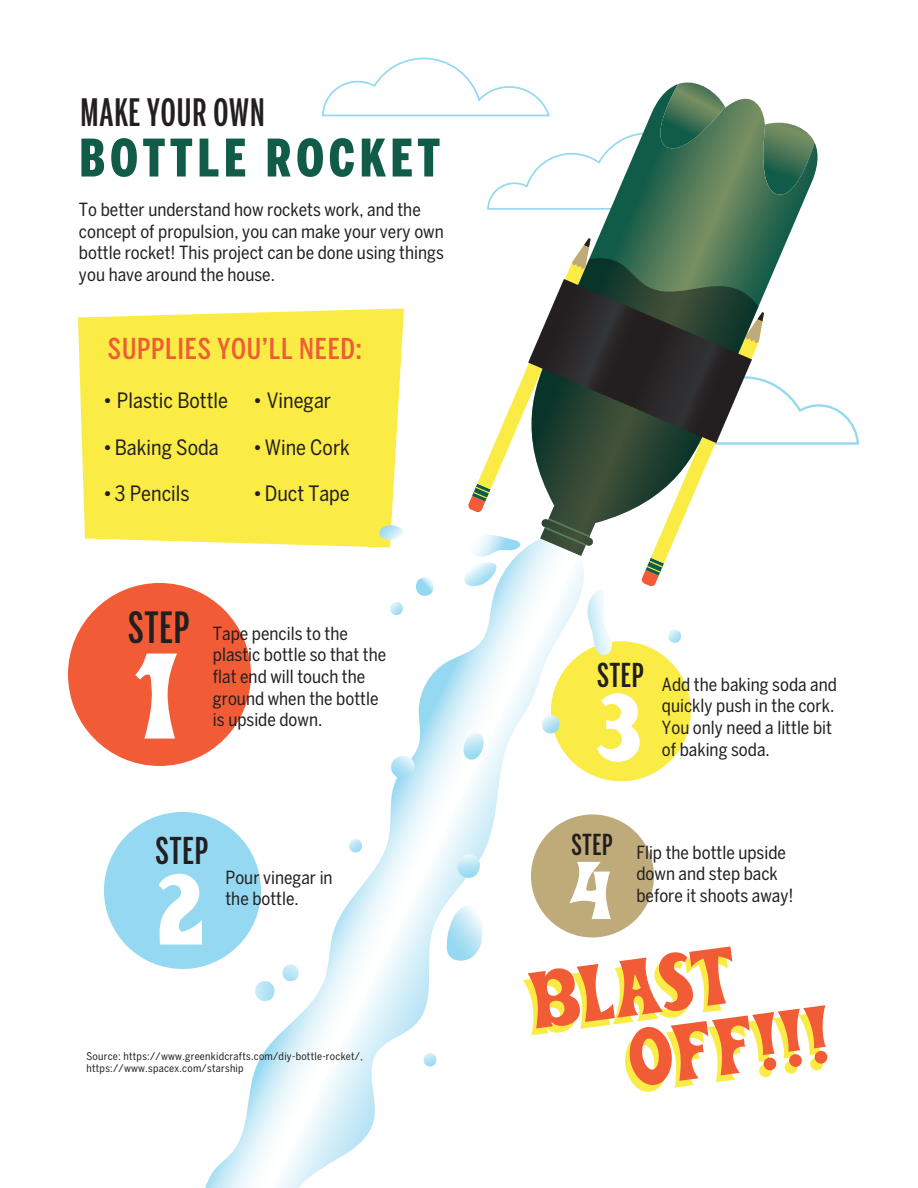
<style>
.page{position:relative;width:918px;height:1188px;background:#fff}
.page>*{position:absolute;margin:0;border:0;box-sizing:border-box;transform-origin:0 0}
.t1{font:89.85px "Beale";color:#fff}
.t2{font:71.7px "Beale";color:#fff}
.t3{font:68.7px "Beale";color:#fff}
.t4{font:60.3px "Beale";color:#fff}
.t5{font:58.95px/71.6px "Beale";color:#f15c37}
.t6{font:900 extra-condensed 51.3px "Benton Sans";letter-spacing:.1em;color:#115c48}
.t7{font:500 ultra-condensed 42.75px "Benton Sans";color:#231f20}
.t8{font:500 ultra-condensed 37.5px "Benton Sans";letter-spacing:.025em;color:#231f20}
.t9{font:500 ultra-condensed 36.6px "Benton Sans";color:#231f20}
.t10{font:500 ultra-condensed 32.7px "Benton Sans";color:#231f20}
.t11{font:500 ultra-condensed 28.65px "Benton Sans";color:#231f20}
.t12{font:500 extra-condensed 28.5px "Benton Sans";letter-spacing:.025em;color:#f15c37}
.t13{font:condensed 21px "Benton Sans";color:#231f20}
.t14{font:condensed 18px/21.6px "Benton Sans";color:#231f20}
.t15{font:condensed 10.5px/11.7px "Benton Sans";letter-spacing:.025em;color:#231f20}
</style>
<div class="page">
<svg style="left:487px;top:174px;width:45px;height:36px"></svg>
<div style="left:551px;top:641px;width:140px;height:140px;background:#faec45;border-radius:50%"></div>
<div style="left:531px;top:814px;width:123px;height:123px;background:#bfab7a;border-radius:50%"></div>
<div style="left:78px;top:308px;width:326px;height:234px;background:#faec45"></div>
<svg style="left:205px;top:539px;width:382px;height:649px"></svg>
<svg style="left:532px;top:98px;width:286px;height:140px"></svg>
<svg style="left:651px;top:82px;width:74px;height:75px"></svg>
<svg style="left:379px;top:525px;width:25px;height:15px"></svg>
<svg style="left:446px;top:906px;width:37px;height:57px"></svg>
<svg style="left:539px;top:715px;width:23px;height:18px"></svg>
<svg style="left:458px;top:733px;width:32px;height:30px"></svg>
<svg style="left:388px;top:756px;width:32px;height:29px"></svg>
<svg style="left:452px;top:854px;width:35px;height:28px"></svg>
<svg style="left:413px;top:578px;width:24px;height:18px"></svg>
<svg style="left:388px;top:602px;width:17px;height:13px"></svg>
<svg style="left:464px;top:238px;width:396px;height:418px"></svg>
<svg style="left:347px;top:839px;width:17px;height:13px"></svg>
<svg style="left:421px;top:1053px;width:18px;height:13px"></svg>
<svg style="left:252px;top:965px;width:49px;height:36px"></svg>
<div style="left:68px;top:583px;width:183px;height:183px;background:#f15c37;border-radius:50%"></div>
<div style="left:104px;top:812px;width:157px;height:157px;background:#94d9f1;border-radius:50%"></div>
<svg style="left:322px;top:57px;width:229px;height:61px"></svg>
<h3 class="t8" style="left:80px;top:91px;width:186px">MAKE YOUR OWN</h3>
<h3 class="t6" style="left:79px;top:128px;width:362px">BOTTLE ROCKET</h3>
<p class="t14" style="left:79px;top:199px;width:366px">To better understand how rockets work, and the concept of propulsion, you can make your very own bottle rocket! This project can be done using things you have around the house.</p>
<h3 class="t12" style="left:108px;top:332px;width:256px">SUPPLIES YOU’LL NEED:</h3>
<p class="t13" style="left:103px;top:388px;width:127px">• Plastic Bottle</p>
<p class="t13" style="left:103px;top:435px;width:117px">• Baking Soda</p>
<p class="t13" style="left:103px;top:481px;width:88px">• 3 Pencils</p>
<p class="t13" style="left:253px;top:388px;width:80px">• Vinegar</p>
<p class="t13" style="left:253px;top:435px;width:98px">• Wine Cork</p>
<p class="t13" style="left:253px;top:481px;width:98px">• Duct Tape</p>
<h3 class="t7" style="left:128px;top:603px;width:63px">STEP</h3>
<h1 class="t1" style="left:133px;top:638px;width:48px">1</h1>
<p class="t14" style="left:213px;top:622px;width:175px">Tape pencils to the plastic bottle so that the flat end will touch the ground when the bottle is upside down.</p>
<h3 class="t9" style="left:156px;top:829px;width:54px">STEP</h3>
<h2 class="t2" style="left:157px;top:864px;width:48px">2</h2>
<p class="t14" style="left:225px;top:866px;width:109px">Pour vinegar in the bottle.</p>
<p class="t15" style="left:86px;top:1050px;width:278px">Source: https://www.greenkidcrafts.com/diy-bottle-rocket/, https://www.spacex.com/starship</p>
<h3 class="t10" style="left:597px;top:657px;width:48px">STEP</h3>
<h3 class="t3" style="left:595px;top:683px;width:48px">3</h3>
<p class="t14" style="left:662px;top:673px;width:176px">Add the baking soda and quickly push in the cork.<br>You only need a little bit of baking soda.</p>
<h3 class="t11" style="left:571px;top:828px;width:43px">STEP</h3>
<h3 class="t4" style="left:568px;top:851px;width:46px">4</h3>
<p class="t14" style="left:636px;top:841px;width:159px">Flip the bottle upside down and step back before it shoots away!</p>
<h3 class="t5" style="left:615px;top:956px;width:204px;text-indent:-91px;rotate:-8deg">BLAST<br>OFF!!!</h3>
</div>
